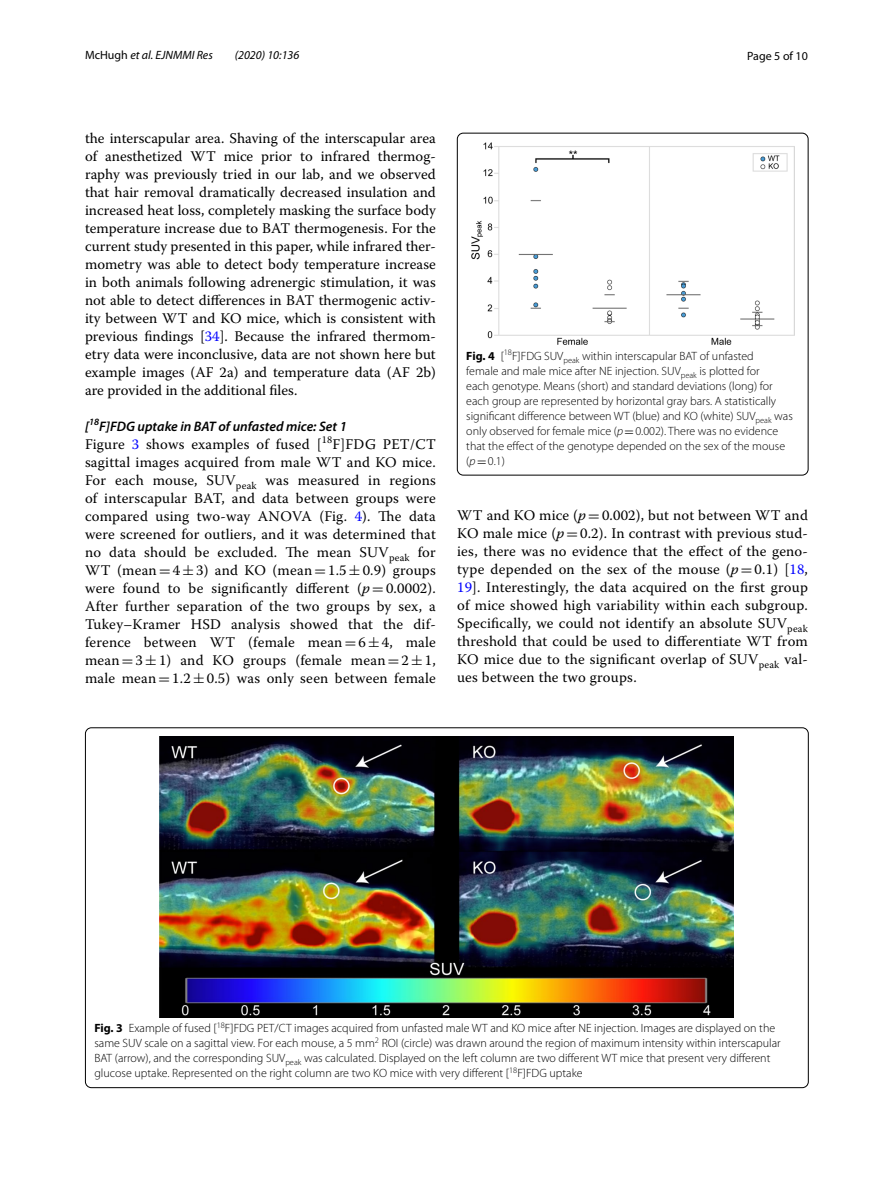
<style>
.page{position:relative;width:893px;height:1187px;background:#fff}
.page>*{position:absolute;margin:0;border:0;box-sizing:border-box;transform-origin:0 0}
.t1{font:14.7px/18px "Warnock Pro";letter-spacing:.015em;color:#000;text-align:justify}
.t2{font:italic 600 13.8px "Myriad Pro";color:#000}
.t3{font:300 12px/15px "Myriad Pro";color:#000}
.t4{font:italic 12px "Myriad Pro";color:#000}
.t5{font:12px "Myriad Pro";color:#000}
.s1{font-style:normal}
.s2{color:#00f}
.s3{font-family:"MTSY"}
.s4{font-style:italic}
.s5{font-weight:700}
.s6{font-family:"MTSY";font-weight:400}
</style>
<div class="page">
<img style="left:160px;top:736px;width:574px;height:281px">
<img style="left:471px;top:142px;width:323px;height:202px">
<div style="left:457px;top:133px;width:351px;height:342px;border:1px solid #000;border-radius:6px"></div>
<p class="t4" style="left:85px;top:48px;width:129px"><span class="s1">McHugh</span> et al. EJNMMI Res</p>
<p class="t4" style="left:235px;top:48px;width:66px">(2020) 10:136</p>
<p class="t5" style="left:747px;top:48px;width:62px">Page 5 of 10</p>
<p class="t1" style="left:85px;top:128px;width:352px">the interscapular area. Shaving of the interscapular area of anesthetized WT mice prior to infrared thermog&shy;raphy was previously tried in our lab, and we observed that hair removal dramatically decreased insulation and increased heat loss, completely masking the surface body temperature increase due to BAT thermogenesis. For the current study presented in this paper, while infrared ther&shy;mometry was able to detect body temperature increase in both animals following adrenergic stimulation, it was not able to detect differences in BAT thermogenic activ&shy;ity between WT and KO mice, which is consistent with previous findings [<span class="s2">34</span>]. Because the infrared thermom&shy;etry data were inconclusive, data are not shown here but example images (AF 2a) and temperature data (AF 2b) are provided in the additional files.</p>
<p class="t2" style="left:85px;top:417px;width:263px">[<sup>18</sup>F]FDG uptake in BAT of unfasted mice: Set 1</p>
<p class="t1" style="left:85px;top:434px;width:352px">Figure <span class="s2">3</span> shows examples of fused [<sup>18</sup>F]FDG PET/CT sagittal images acquired from male WT and KO mice.<br>For each mouse, SUV<sub>peak</sub> was measured in regions of interscapular BAT, and data between groups were compared using two-way ANOVA (Fig. <span class="s2">4</span>). The data were screened for outliers, and it was determined that no data should be excluded. The mean SUV<sub>peak</sub> for WT (mean<span class="s3">=</span>4<span class="s3">±</span>3) and KO (mean<span class="s3">=</span>1.5<span class="s3">±</span>0.9) groups were found to be significantly different (<span class="s4">p</span><span class="s3">=</span>0.0002).<br>After further separation of the two groups by sex, a Tukey–Kramer HSD analysis showed that the dif&shy;ference between WT (female mean<span class="s3">=</span>6<span class="s3">±</span>4, male mean<span class="s3">=</span>3<span class="s3">±</span>1) and KO groups (female mean<span class="s3">=</span>2<span class="s3">±</span>1, male mean<span class="s3">=</span>1.2<span class="s3">±</span>0.5) was only seen between female</p>
<p class="t3" style="left:466px;top:348px;width:328px"><span class="s5">Fig. 4</span> [<sup>18</sup>F]FDG SUV<sub>peak</sub> within interscapular BAT of unfasted<br>female and male mice after NE injection. SUV<sub>peak</sub> is plotted for<br>each genotype. Means (short) and standard deviations (long) for each group are represented by horizontal gray bars. A statistically significant difference between WT (blue) and KO (white) SUV<sub>peak</sub> was only observed for female mice (<span class="s4">p</span><span class="s6">=</span>0.002). There was no evidence that the effect of the genotype depended on the sex of the mouse (<span class="s4">p</span><span class="s6">=</span>0.1)</p>
<p class="t1" style="left:457px;top:506px;width:352px">WT and KO mice (<span class="s4">p</span><span class="s3">=</span>0.002), but not between WT and KO male mice (<span class="s4">p</span><span class="s3">=</span>0.2). In contrast with previous stud&shy;ies, there was no evidence that the effect of the geno&shy;type depended on the sex of the mouse (<span class="s4">p</span><span class="s3">=</span>0.1) [<span class="s2">18</span>, <span class="s2">19</span>]. Interestingly, the data acquired on the first group of mice showed high variability within each subgroup.<br>Specifically, we could not identify an absolute SUV<sub>peak </sub>threshold that could be used to differentiate WT from KO mice due to the significant overlap of SUV<sub>peak</sub> val&shy;ues between the two groups.</p>
<p class="t3" style="left:94px;top:1020px;width:688px"><span class="s5">Fig. 3</span> Example of fused [<sup>18</sup>F]FDG PET/CT images acquired from unfasted male WT and KO mice after NE injection. Images are displayed on the same SUV scale on a sagittal view. For each mouse, a 5 mm<sup>2</sup> ROI (circle) was drawn around the region of maximum intensity within interscapular BAT (arrow), and the corresponding SUV<sub>peak</sub> was calculated. Displayed on the left column are two different WT mice that present very different glucose uptake. Represented on the right column are two KO mice with very different [<sup>18</sup>F]FDG uptake</p>
</div>
